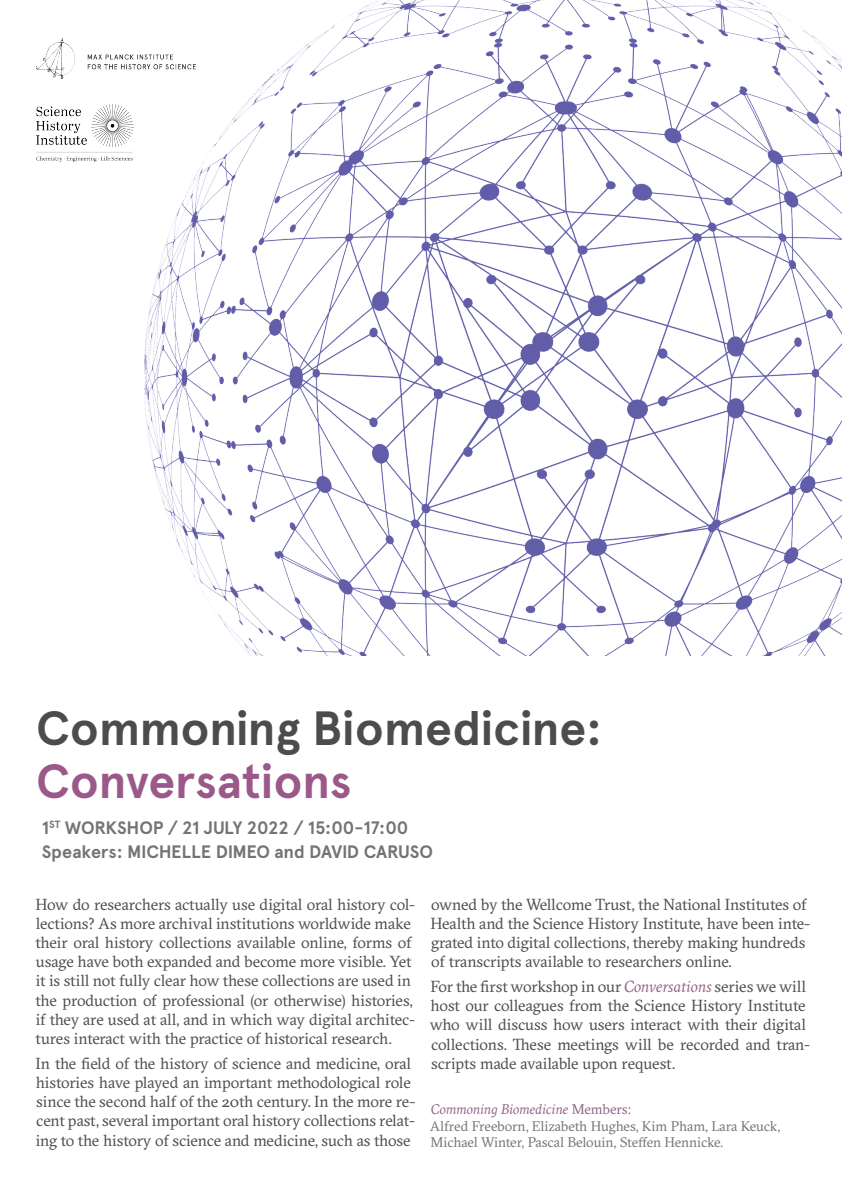
<style>
.page{position:relative;width:842px;height:1191px;background:#fff}
.page>*{position:absolute;margin:0;border:0;box-sizing:border-box;transform-origin:0 0}
.t1{font:700 48px "Apercu Pro";letter-spacing:-.005em;color:#4b4c4d}
.t2{font:700 48px "Apercu Pro";color:#9b598a}
.t3{font:700 18px/24px "Apercu Pro";letter-spacing:-.01em;color:#727477}
.t4{font:16px/19.2px "GT Sectra";letter-spacing:-.01em;color:#4b4c4d}
.t5{font:14px/16.8px "GT Sectra";letter-spacing:-.01em;color:#727477}
.s1{font-style:italic;color:#906284}
.s2{color:#906284}
</style>
<div class="page">
<img style="left:145px;top:0;width:697px;height:655px">
<img style="left:36px;top:39px;width:160px;height:39px">
<img style="left:36px;top:105px;width:98px;height:57px">
<h1 class="t1" style="left:36px;top:692px;width:568px">Commoning Biomedicine:</h1>
<h1 class="t2" style="left:36px;top:745px;width:317px">Conversations</h1>
<p class="t3" style="left:42px;top:814px;width:393px">1<sup>ST</sup> WORKSHOP / 21 JULY 2022 / 15:00-17:00<br>Speakers: MICHELLE DIMEO and DAVID CARUSO</p>
<p class="t4" style="left:36px;top:894px;width:381px">How do researchers actually use digital oral history col&shy;lections? As more archival institutions worldwide make their oral history collections available online, forms of usage have both expanded and become more visible. Yet it is still not fully clear how these collections are used in the production of professional (or otherwise) histories, if they are used at all, and in which way digital architec&shy;tures interact with the practice of historical research.</p>
<p class="t4" style="left:36px;top:1054px;width:381px">In the field of the history of science and medicine, oral histories have played an important methodological role since the second half of the 20th century. In the more re&shy;cent past, several important oral history collections relat&shy;ing to the history of science and medicine, such as those</p>
<p class="t4" style="left:430px;top:894px;width:381px">owned by the Wellcome Trust, the National Institutes of Health and the Science History Institute, have been inte&shy;grated into digital collections, thereby making hundreds of transcripts available to researchers online.</p>
<p class="t4" style="left:430px;top:977px;width:382px">For the first workshop in our <span class="s1">Conversations</span> series we will host our colleagues from the Science History Institute who will discuss how users interact with their digital collections. These meetings will be recorded and tran&shy;scripts made available upon request.</p>
<p class="t5" style="left:430px;top:1101px;width:352px"><span class="s1">Commoning Biomedicine</span> <span class="s2">Members:<br></span>Alfred Freeborn, Elizabeth Hughes, Kim Pham, Lara Keuck,<br>Michael Winter, Pascal Belouin, Steffen Hennicke.</p>
</div>
